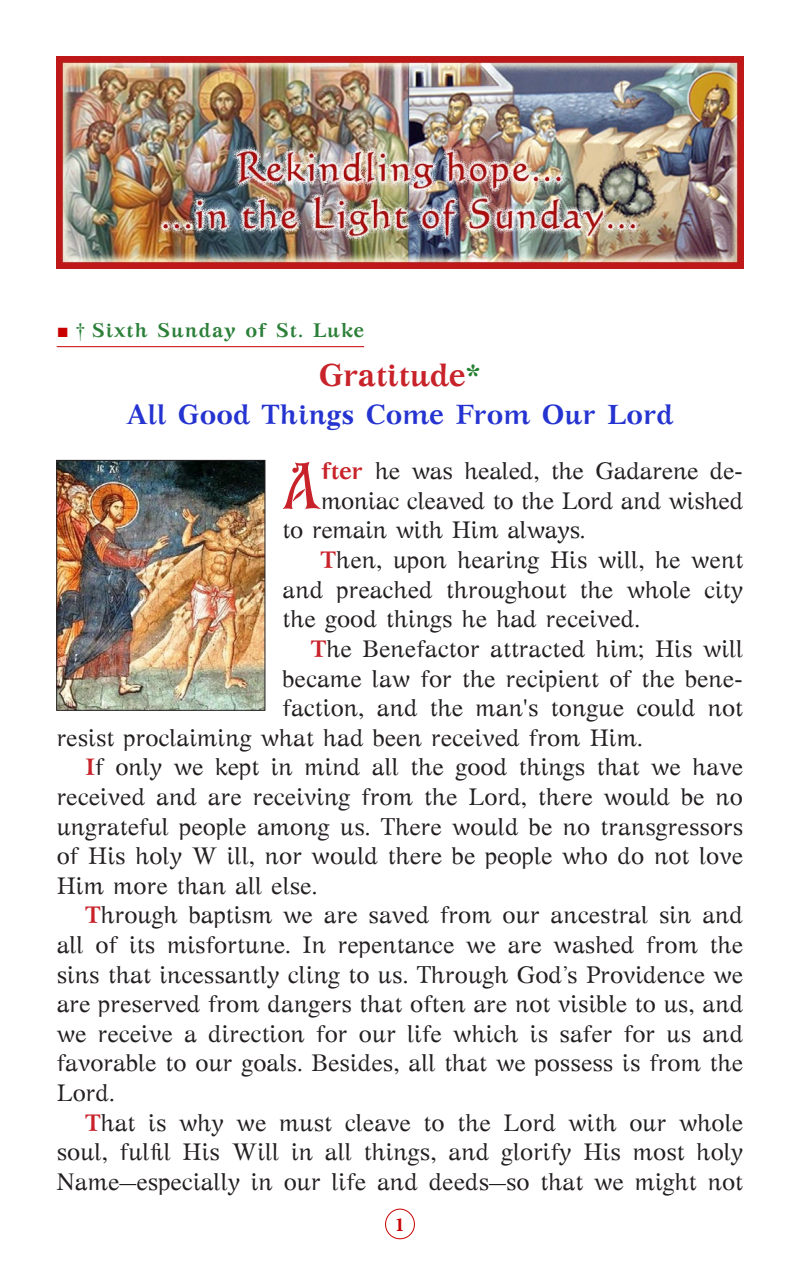
<style>
.page{position:relative;width:800px;height:1270px;background:#fff}
.page>*{position:absolute;margin:0;border:0;box-sizing:border-box;transform-origin:0 0}
.t1{font:66px "BYZIMAK";color:#c8232a}
.t2{font:700 32px "GFS Artemisia";letter-spacing:-.02em;color:#c8232a}
.t3{font:700 28px "GFS Artemisia";color:#2534d0}
.t4{font:24px/29.6px "GFS Artemisia";color:#231f20;text-align:justify}
.t5{font:700 20px "GFS Artemisia";letter-spacing:.04em;color:#2b7f38}
.t6{font:700 20px "Minion Pro";color:#c80000}
.s1{font-family:"CTOS New Times Roman Test 1";font-weight:400;color:#c80000}
.s2{font-family:"CTOS New Times Roman Test 1";font-weight:400;color:#258134}
.s3{font-family:"CTOS New Times Bold Test 1";font-weight:400;color:#258134}
.s4{font-weight:700;color:#c8232a}
</style>
<div class="page">
<div style="left:385px;top:1209px;width:30px;height:30px;border:1px solid #c80000;border-radius:50%"></div>
<hr style="left:57px;top:346px;width:307px;height:1px;background:#c80000">
<img style="left:57px;top:57px;width:686px;height:211px">
<img style="left:58px;top:462px;width:205px;height:247px">
<div style="left:56px;top:460px;width:209px;height:251px;border:1px solid #231f20"></div>
<p class="t5" style="left:57px;top:313px;width:309px"><span class="s1">■</span> <span class="s2">†</span> Sixth Sunday of St. Luke</p>
<p class="t2" style="left:319px;top:348px;width:164px">Gratitude<span class="s3">*</span></p>
<p class="t3" style="left:126px;top:391px;width:549px">All Good Things Come From Our Lord</p>
<p class="t1" style="left:282px;top:447px;width:40px">A</p>
<p class="t4" style="left:321px;top:455px;width:424px"><span class="s4">fter</span> he was healed, the Gadarene de-</p>
<p class="t4" style="left:321px;top:485px;width:424px">moniac cleaved to the Lord and wished</p>
<p class="t4" style="left:282px;top:514px;width:305px">to remain with Him always.</p>
<p class="t4" style="left:282px;top:544px;width:462px;text-indent:38px"><span class="s4">T</span>hen, upon hearing His will, he went and preached throughout the whole city the good things he had received.</p>
<p class="t4" style="left:311px;top:633px;width:434px"><span class="s4">T</span>he Benefactor attracted him; His will</p>
<p class="t4" style="left:282px;top:662px;width:462px">became law for the recipient of the bene-</p>
<p class="t4" style="left:282px;top:692px;width:462px">faction, and the man's tongue could not</p>
<p class="t4" style="left:57px;top:722px;width:588px">resist proclaiming what had been received from Him.</p>
<p class="t4" style="left:57px;top:751px;width:688px;text-indent:28px"><span class="s4">I</span>f only we kept in mind all the good things that we have received and are receiving from the Lord, there would be no ungrateful people among us. There would be no transgressors of His holy W ill, nor would there be people who do not love Him more than all else.</p>
<p class="t4" style="left:57px;top:899px;width:688px;text-indent:28px"><span class="s4">T</span>hrough baptism we are saved from our ancestral sin and all of its misfortune. In repentance we are washed from the sins that incessantly cling to us. Through God’s Providence we are preserved from dangers that often are not visible to us, and we receive a direction for our life which is safer for us and favorable to our goals. Besides, all that we possess is from the Lord.</p>
<p class="t4" style="left:57px;top:1106px;width:688px;text-indent:28px"><span class="s4">T</span>hat is why we must cleave to the Lord with our whole soul, fulfil His Will in all things, and glorify His most holy Name—especially in our life and deeds—so that we might not</p>
<p class="t6" style="left:395px;top:1210px;width:11px">1</p>
</div>
